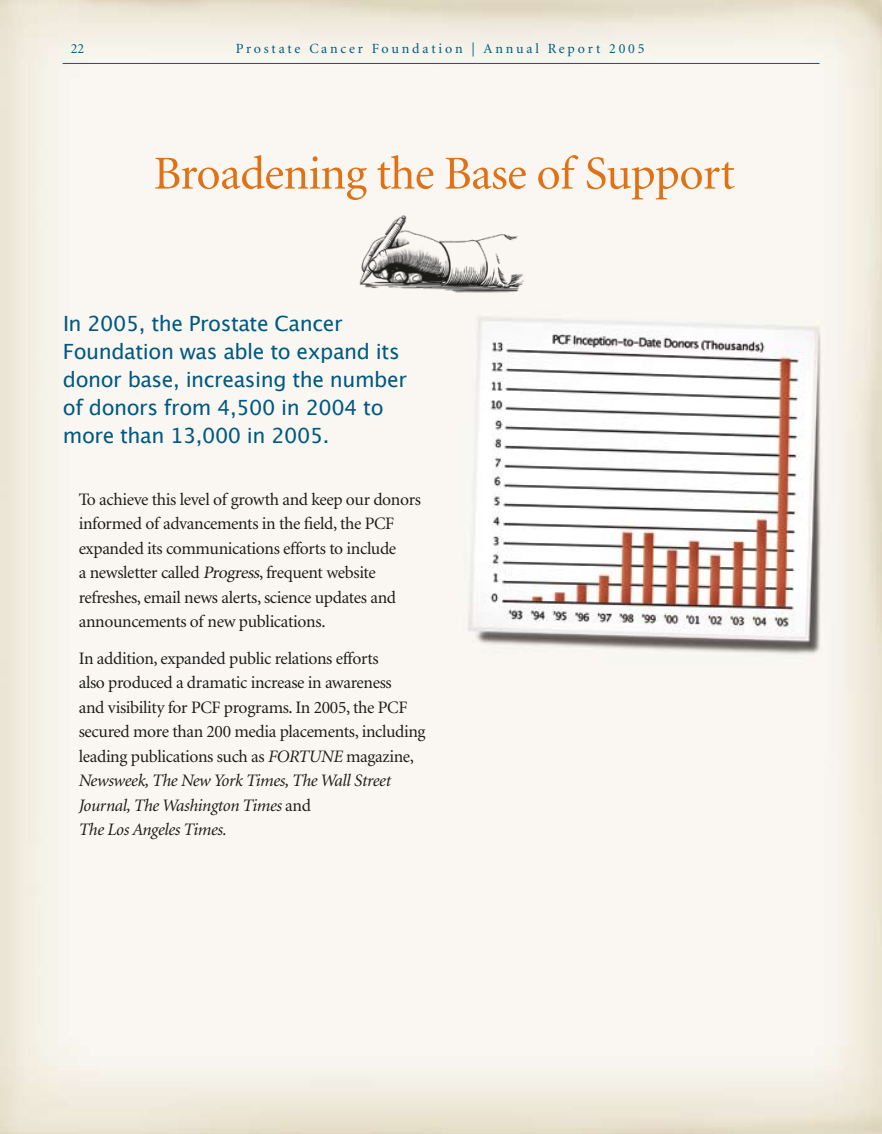
<style>
.page{position:relative;width:882px;height:1134px;background:#fff}
.page>*{position:absolute;margin:0;border:0;box-sizing:border-box;transform-origin:0 0}
.t1{font:21px/28px "Lucida Grande";letter-spacing:-.02em;color:#005982}
.t2{font:17.5px/24.5px "Minion";letter-spacing:-.02em;color:#1c1c1a}
.t3{font:14px "Minion";letter-spacing:.2em;color:#005982}
.s1{font-style:italic}
</style>
<div class="page">
<img style="left:0;top:0;width:882px;height:1134px">
<hr style="left:63px;top:63px;width:757px;height:1px;background:#005982">
<img style="left:349px;top:200px;width:187px;height:110px">
<svg style="left:155px;top:155px;width:580px;height:45px"></svg>
<p class="t3" style="left:71px;top:41px;width:15px">22</p>
<p class="t3" style="left:236px;top:42px;width:410px">Prostate Cancer Foundation | Annual Report 2005</p>
<p class="t1" style="left:63px;top:310px;width:346px">In 2005, the Prostate Cancer<br>Foundation was able to expand its donor base, increasing the number of donors from 4,500 in 2004 to more than 13,000 in 2005.</p>
<p class="t2" style="left:79px;top:488px;width:344px">To achieve this level of growth and keep our donors informed of advancements in the field, the PCF expanded its communications efforts to include<br>a newsletter called <span class="s1">Progress</span>, frequent website refreshes, email news alerts, science updates and announcements of new publications.</p>
<p class="t2" style="left:79px;top:647px;width:348px">In addition, expanded public relations efforts<br>also produced a dramatic increase in awareness<br>and visibility for PCF programs. In 2005, the PCF secured more than 200 media placements, including leading publications such as <span class="s1">FORTUNE</span> magazine, <span class="s1">Newsweek, The New York Times, The Wall Street Journal, The Washington Times</span> and<br><span class="s1">The Los Angeles Times.</span></p>
</div>
